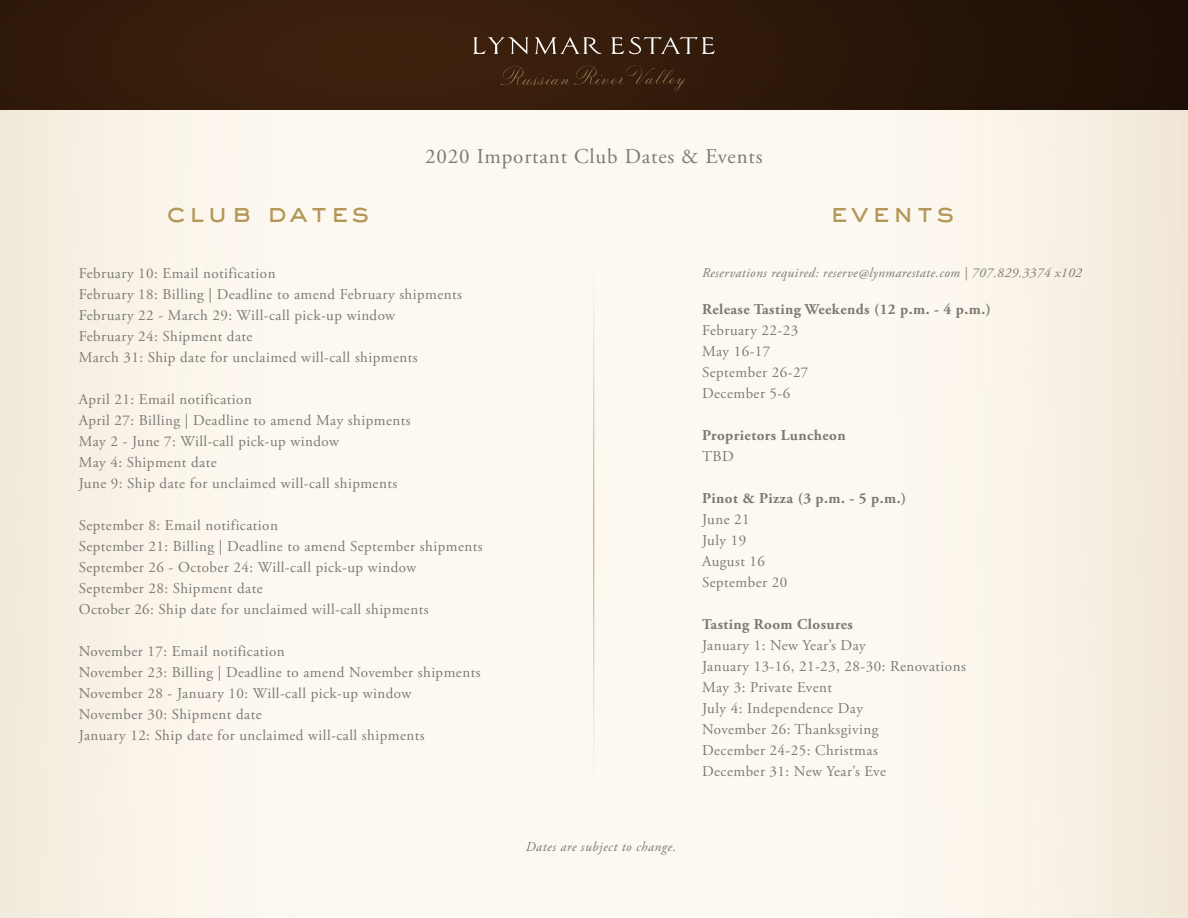
<style>
.page{position:relative;width:1188px;height:918px;background:#fff}
.page>*{position:absolute;margin:0;border:0;box-sizing:border-box;transform-origin:0 0}
.t1{font:500 27px "Sackers Gothic Std";letter-spacing:.1em;color:#b39758}
.t2{font:21px "Adobe Garamond Pro";letter-spacing:.04em;color:#7c7a73}
.t3{font:15px "Adobe Garamond Pro";letter-spacing:.03em;color:#7c7a73}
.t4{font:700 15px "Adobe Garamond Pro";letter-spacing:.03em;color:#7c7a73}
.t5{font:italic 13.5px "Adobe Garamond Pro";letter-spacing:.03em;color:#7c7a73}
</style>
<div class="page">
<img style="left:0;top:109px;width:1188px;height:809px">
<img style="left:0;top:0;width:1188px;height:109px">
<svg style="left:473px;top:37px;width:55px;height:17px"></svg>
<svg style="left:535px;top:37px;width:66px;height:17px"></svg>
<svg style="left:611px;top:37px;width:104px;height:17px;background:#5b473a"></svg>
<svg style="left:501px;top:65px;width:186px;height:26px;background:#3d2310"></svg>
<div style="left:584px;top:189px;width:20px;height:694px;background:#fdf9f0"></div>
<p class="t2" style="left:425px;top:144px;width:339px">2020 Important Club Dates &amp; Events</p>
<p class="t1" style="left:166px;top:194px;width:205px">club dates</p>
<p class="t1" style="left:830px;top:194px;width:126px">events</p>
<p class="t3" style="left:79px;top:264px;width:198px">February 10: Email notification</p>
<p class="t3" style="left:79px;top:285px;width:385px">February 18: Billing | Deadline to amend February shipments</p>
<p class="t3" style="left:79px;top:306px;width:318px">February 22 - March 29: Will-call pick-up window</p>
<p class="t3" style="left:79px;top:327px;width:175px">February 24: Shipment date</p>
<p class="t3" style="left:79px;top:348px;width:340px">March 31: Ship date for unclaimed will-call shipments</p>
<p class="t3" style="left:79px;top:390px;width:175px">April 21: Email notification</p>
<p class="t3" style="left:79px;top:411px;width:333px">April 27: Billing | Deadline to amend May shipments</p>
<p class="t3" style="left:79px;top:432px;width:262px">May 2 - June 7: Will-call pick-up window</p>
<p class="t3" style="left:79px;top:453px;width:139px">May 4: Shipment date</p>
<p class="t3" style="left:79px;top:474px;width:320px">June 9: Ship date for unclaimed will-call shipments</p>
<p class="t3" style="left:79px;top:516px;width:201px">September 8: Email notification</p>
<p class="t3" style="left:79px;top:537px;width:405px">September 21: Billing | Deadline to amend September shipments</p>
<p class="t3" style="left:79px;top:558px;width:339px">September 26 - October 24: Will-call pick-up window</p>
<p class="t3" style="left:79px;top:579px;width:185px">September 28: Shipment date</p>
<p class="t3" style="left:79px;top:600px;width:351px">October 26: Ship date for unclaimed will-call shipments</p>
<p class="t3" style="left:79px;top:642px;width:208px">November 17: Email notification</p>
<p class="t3" style="left:79px;top:663px;width:403px">November 23: Billing | Deadline to amend November shipments</p>
<p class="t3" style="left:79px;top:684px;width:334px">November 28 - January 10: Will-call pick-up window</p>
<p class="t3" style="left:79px;top:705px;width:184px">November 30: Shipment date</p>
<p class="t3" style="left:79px;top:726px;width:347px">January 12: Ship date for unclaimed will-call shipments</p>
<p class="t5" style="left:526px;top:838px;width:152px">Dates are subject to change.</p>
<p class="t5" style="left:702px;top:264px;width:381px">Reservations required: reserve@lynmarestate.com | 707.829.3374 x102</p>
<p class="t4" style="left:702px;top:301px;width:290px">Release Tasting Weekends (12 p.m. - 4 p.m.)</p>
<p class="t3" style="left:702px;top:321px;width:98px">February 22-23</p>
<p class="t3" style="left:702px;top:342px;width:70px">May 16-17</p>
<p class="t3" style="left:702px;top:363px;width:108px">September 26-27</p>
<p class="t3" style="left:702px;top:384px;width:90px">December 5-6</p>
<p class="t4" style="left:702px;top:427px;width:145px">Proprietors Luncheon</p>
<p class="t3" style="left:702px;top:447px;width:33px">TBD</p>
<p class="t4" style="left:702px;top:490px;width:206px">Pinot &amp; Pizza (3 p.m. - 5 p.m.)</p>
<p class="t3" style="left:702px;top:510px;width:49px">June 21</p>
<p class="t3" style="left:702px;top:531px;width:46px">July 19</p>
<p class="t3" style="left:702px;top:552px;width:64px">August 16</p>
<p class="t3" style="left:702px;top:573px;width:87px">September 20</p>
<p class="t4" style="left:702px;top:616px;width:152px">Tasting Room Closures</p>
<p class="t3" style="left:702px;top:636px;width:165px">January 1: New Year’s Day</p>
<p class="t3" style="left:702px;top:657px;width:265px">January 13-16, 21-23, 28-30: Renovations</p>
<p class="t3" style="left:702px;top:678px;width:131px">May 3: Private Event</p>
<p class="t3" style="left:702px;top:699px;width:162px">July 4: Independence Day</p>
<p class="t3" style="left:702px;top:720px;width:178px">November 26: Thanksgiving</p>
<p class="t3" style="left:702px;top:741px;width:177px">December 24-25: Christmas</p>
<p class="t3" style="left:702px;top:762px;width:185px">December 31: New Year’s Eve</p>
</div>
